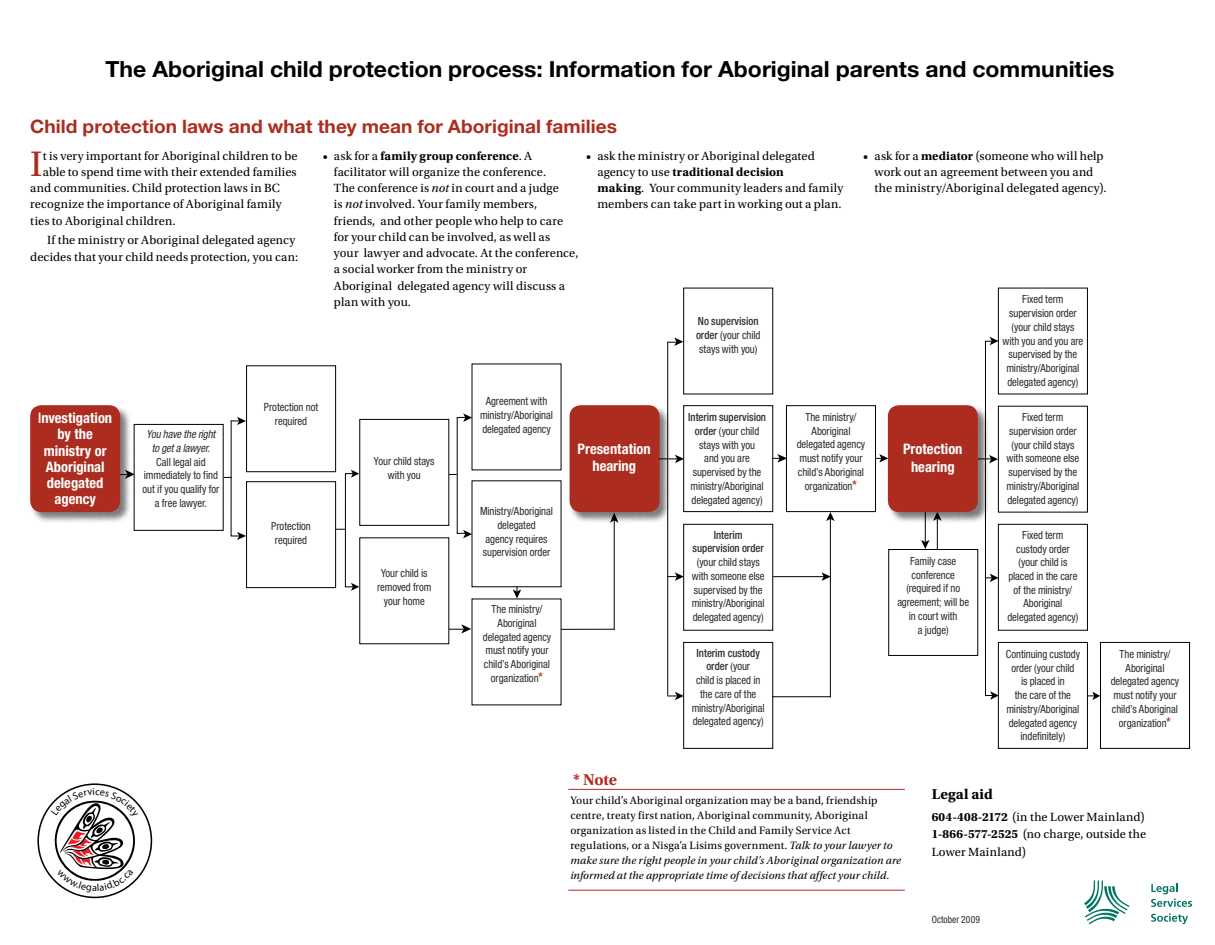
<style>
.page{position:relative;width:1215px;height:945px;background:#fff}
.page>*{position:absolute;margin:0;border:0;box-sizing:border-box;transform-origin:0 0}
.t1{font:37.38px "Utopia Std";color:#ac2d1f}
.t2{font:700 22.25px "Helvetica Neue LT Pro";color:#000}
.t3{font:700 18.62px "Helvetica Neue LT Pro";color:#ac2d1f}
.t4{font:700 16.38px "Utopia Std";color:#ac2d1f}
.t5{font:700 15px "Utopia Std";letter-spacing:.01em;color:#000}
.t6{font:700 condensed 14.5px/16.2px "Helvetica Neue LT Pro";color:#fff;text-align:center}
.t7{font:12.5px/16.2px "Utopia Std";letter-spacing:.01em;color:#000}
.t8{font:condensed 11.25px/13.8px "Helvetica Neue LT Pro";letter-spacing:-.005em;color:#2a2e2c;text-align:center;scale:.95 1}
.t9{font:11.25px/15px "Utopia Std";letter-spacing:.015em;color:#000}
.t10{font:italic condensed 11.25px/13.8px "Helvetica Neue LT Pro";letter-spacing:-.015em;color:#2a2e2c;text-align:center;scale:.95 1}
.t11{font:500 condensed 11.25px/13.8px "Helvetica Neue LT Pro";color:#2a2e2c;text-align:center;scale:.95 1}
.t12{font:10.25px "Myriad Pro";color:#000}
.t13{font:condensed 10px "Helvetica Neue LT Pro";letter-spacing:.005em;color:#2a2e2c;scale:.95 1}
.s1{font-weight:700}
.s2{font-style:italic}
.s3{font-weight:500}
.s4{font-weight:500;font-size:13.75px;color:#af3623}
</style>
<div class="page">
<svg style="left:1088px;top:692px;width:12px;height:8px"></svg>
<svg style="left:131px;top:470px;width:3px;height:9px"></svg>
<svg style="left:221px;top:417px;width:25px;height:123px"></svg>
<svg style="left:446px;top:413px;width:26px;height:125px"></svg>
<svg style="left:449px;top:624px;width:22px;height:10px"></svg>
<div style="left:888px;top:405px;width:101px;height:119px;background:#000;opacity:.52"></div>
<div style="left:888px;top:405px;width:90px;height:107px;background:#ac2d1f;border-radius:11px"></div>
<div style="left:569px;top:405px;width:102px;height:119px;background:#000;opacity:.52"></div>
<div style="left:570px;top:405px;width:90px;height:107px;background:#ac2d1f;border-radius:11px"></div>
<div style="left:30px;top:405px;width:101px;height:119px;background:#000;opacity:.52"></div>
<div style="left:30px;top:405px;width:90px;height:107px;background:#ac2d1f;border-radius:11px"></div>
<hr style="left:937px;top:517px;width:1px;height:49px;background:#000">
<div style="left:998px;top:288px;width:90px;height:106px;border:1px solid #000"></div>
<div style="left:786px;top:405px;width:90px;height:107px;border:1px solid #000"></div>
<div style="left:888px;top:549px;width:90px;height:107px;border:1px solid #000"></div>
<div style="left:998px;top:406px;width:90px;height:107px;border:1px solid #000"></div>
<div style="left:683px;top:405px;width:90px;height:107px;border:1px solid #000"></div>
<div style="left:360px;top:419px;width:89px;height:106px;background:#fff"></div>
<div style="left:359px;top:419px;width:90px;height:107px;border:1px solid #000"></div>
<div style="left:246px;top:365px;width:90px;height:107px;border:1px solid #000"></div>
<div style="left:134px;top:424px;width:89px;height:106px;background:#fff"></div>
<div style="left:134px;top:424px;width:90px;height:107px;border:1px solid #000"></div>
<div style="left:998px;top:524px;width:90px;height:107px;border:1px solid #000"></div>
<div style="left:246px;top:481px;width:90px;height:107px;border:1px solid #000"></div>
<div style="left:998px;top:642px;width:90px;height:107px;border:1px solid #000"></div>
<div style="left:683px;top:642px;width:90px;height:107px;border:1px solid #000"></div>
<div style="left:1100px;top:642px;width:90px;height:107px;border:1px solid #000"></div>
<svg style="left:336px;top:470px;width:23px;height:121px"></svg>
<svg style="left:659px;top:337px;width:25px;height:363px"></svg>
<svg style="left:772px;top:454px;width:15px;height:9px"></svg>
<hr style="left:773px;top:576px;width:53px;height:1px;background:#000">
<svg style="left:822px;top:572px;width:8px;height:9px"></svg>
<svg style="left:876px;top:454px;width:12px;height:9px"></svg>
<svg style="left:977px;top:337px;width:22px;height:363px"></svg>
<svg style="left:933px;top:512px;width:9px;height:9px"></svg>
<hr style="left:925px;top:512px;width:1px;height:34px;background:#000">
<svg style="left:921px;top:540px;width:9px;height:9px"></svg>
<svg style="left:513px;top:586px;width:8px;height:13px"></svg>
<hr style="left:562px;top:629px;width:52px;height:1px;background:#000">
<svg style="left:610px;top:513px;width:8px;height:10px"></svg>
<hr style="left:614px;top:520px;width:1px;height:109px;background:#000">
<hr style="left:773px;top:696px;width:57px;height:1px;background:#000">
<svg style="left:826px;top:512px;width:9px;height:9px"></svg>
<hr style="left:830px;top:519px;width:1px;height:178px;background:#000">
<hr style="left:568px;top:789px;width:337px;height:1px;background:#ac2d1f">
<hr style="left:568px;top:890px;width:337px;height:1px;background:#ac2d1f">
<div style="left:37px;top:783px;width:115px;height:115px;border:2px solid #000;border-radius:50%"></div>
<svg style="left:1151px;top:884px;width:41px;height:23px"></svg>
<svg style="left:1151px;top:913px;width:37px;height:11px"></svg>
<svg style="left:1084px;top:880px;width:46px;height:44px"></svg>
<svg style="left:51px;top:788px;width:87px;height:105px"></svg>
<h2 class="t2" style="left:105px;top:55px;width:1010px">The Aboriginal child protection process: Information for Aboriginal parents and communities</h2>
<h3 class="t3" style="left:30px;top:115px;width:588px">Child protection laws and what they mean for Aboriginal families</h3>
<p class="t7" style="left:334px;top:148px;width:246px;text-indent:-11px">• ask for a <span class="s1">family group conference</span>. A facilitator will organize the conference.<br>The conference is <span class="s2">not</span> in court and a judge<br>is <span class="s2">not</span> involved. Your family members, friends, and other people who help to care for your child can be involved, as well as<br>your lawyer and advocate. At the conference, a social worker from the ministry or Aboriginal delegated agency will discuss a plan with you.</p>
<p class="t7" style="left:597px;top:148px;width:248px;text-indent:-11px">• ask the ministry or Aboriginal delegated agency to use <span class="s1">traditional decision<br>making</span>. Your community leaders and family members can take part in working out a plan.</p>
<p class="t7" style="left:875px;top:148px;width:234px;text-indent:-11px">• ask for a <span class="s1">mediator</span> (someone who will help work out an agreement between you and the ministry/Aboriginal delegated agency).</p>
<h1 class="t1" style="left:30px;top:143px;width:14px">I</h1>
<p class="t7" style="left:43px;top:148px;width:256px">t is very important for Aboriginal children to be</p>
<p class="t7" style="left:43px;top:164px;width:256px">able to spend time with their extended families</p>
<p class="t7" style="left:30px;top:180px;width:251px">and communities. Child protection laws in BC</p>
<p class="t7" style="left:30px;top:196px;width:253px">recognize the importance of Aboriginal family</p>
<p class="t7" style="left:30px;top:213px;width:147px">ties to Aboriginal children.</p>
<p class="t7" style="left:30px;top:233px;width:270px;text-align:right">If the ministry or Aboriginal delegated agency decides that your child needs protection, you can:</p>
<p class="t8" style="left:1003px;top:292px;width:87px">Fixed term supervision order (your child stays with you and you are supervised by the ministry/Aboriginal delegated agency)</p>
<p class="t8" style="left:696px;top:314px;width:69px;text-align:left"><span class="s3">No supervision order</span> (your child stays with you)</p>
<p class="t6" style="left:38px;top:410px;width:76px"><span class="s3">I</span>nvestigation by the ministry or<br>Aboriginal delegated agency</p>
<p class="t10" style="left:147px;top:427px;width:74px">You have the right to get a lawyer.</p>
<p class="t8" style="left:143px;top:455px;width:82px">Call legal aid immediately to find out if you qualify for a free lawyer.</p>
<p class="t8" style="left:264px;top:400px;width:59px">Protection not required</p>
<p class="t8" style="left:271px;top:519px;width:43px">Protection required</p>
<p class="t12" style="left:92px;top:881px;width:7px">a</p>
<p class="t8" style="left:374px;top:454px;width:65px">Your child stays with you</p>
<p class="t8" style="left:377px;top:566px;width:59px">Your child is removed from your home</p>
<p class="t8" style="left:480px;top:394px;width:78px">Agreement with ministry/Aboriginal delegated agency</p>
<p class="t8" style="left:480px;top:504px;width:78px">Ministry/Aboriginal delegated<br>agency requires supervision order</p>
<p class="t8" style="left:483px;top:602px;width:74px">The ministry/<br>Aboriginal delegated agency must notify your child’s Aboriginal organization<span class="s4">*</span></p>
<p class="t6" style="left:578px;top:441px;width:75px">Presentation hearing</p>
<p class="t8" style="left:688px;top:410px;width:84px"><span class="s3">Interim supervision order</span> (your child stays with you<br>and you are supervised by the ministry/Aboriginal delegated agency)</p>
<p class="t11" style="left:693px;top:528px;width:76px">Interim supervision order</p>
<p class="t8" style="left:692px;top:555px;width:78px">(your child stays with someone else supervised by the ministry/Aboriginal delegated agency)</p>
<p class="t8" style="left:797px;top:410px;width:74px">The ministry/<br>Aboriginal delegated agency must notify your child’s Aboriginal organization<span class="s4">*</span></p>
<p class="t6" style="left:903px;top:440px;width:61px;line-height:17.5px">Protection hearing</p>
<p class="t8" style="left:897px;top:554px;width:77px">Family case conference (required if no agreement; will be in court with<br>a judge)</p>
<p class="t8" style="left:1006px;top:410px;width:78px">Fixed term supervision order (your child stays with someone else supervised by the ministry/Aboriginal delegated agency)</p>
<p class="t8" style="left:1007px;top:528px;width:76px">Fixed term custody order (your child is placed in the care of the ministry/<br>Aboriginal delegated agency)</p>
<p class="t8" style="left:692px;top:646px;width:78px"><span class="s3">Interim custody order</span> (your<br>child is placed in the care of the ministry/Aboriginal delegated agency)</p>
<p class="t8" style="left:1111px;top:647px;width:74px">The ministry/<br>Aboriginal delegated agency must notify your child’s Aboriginal organization<span class="s4">*</span></p>
<p class="t8" style="left:1006px;top:647px;width:80px">Continuing custody order (your child<br>is placed in<br>the care of the ministry/Aboriginal delegated agency indefinitely)</p>
<h3 class="t4" style="left:573px;top:770px;width:45px">* Note</h3>
<p class="t9" style="left:570px;top:793px;width:332px">Your child’s Aboriginal organization may be a band, friendship centre, treaty first nation, Aboriginal community, Aboriginal organization as listed in the Child and Family Service Act regulations, or a Nisga’a Lisims government. <span class="s2">Talk to your lawyer to make sure the right people in your child’s Aboriginal organization are informed at the appropriate time of decisions that affect your child.</span></p>
<h3 class="t5" style="left:932px;top:785px;width:63px">Legal aid</h3>
<p class="t7" style="left:932px;top:808px;width:216px;line-height:17.5px"><span class="s1">604-408-2172</span> (in the Lower Mainland)<br><span class="s1">1-866-577-2525</span> (no charge, outside the<br>Lower Mainland)</p>
<p class="t13" style="left:932px;top:913px;width:52px">October 2009</p>
</div>
